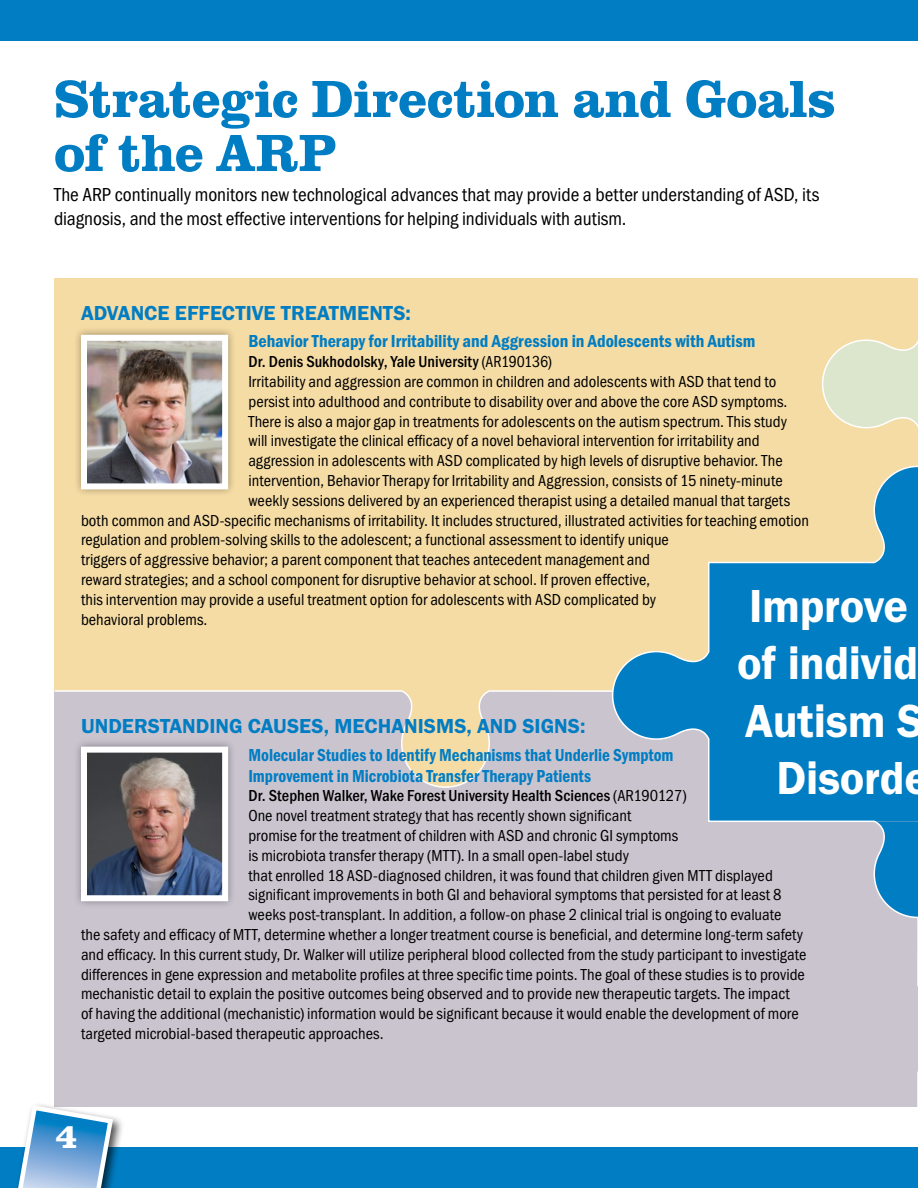
<style>
.page{position:relative;width:918px;height:1188px;background:#fff}
.page>*{position:absolute;margin:0;border:0;box-sizing:border-box;transform-origin:0 0}
._2012-head01{font:700 54px/54px "Clarendon URW";letter-spacing:-.015em;color:#007dc3}
._2012-Body{font:48px "Franklin Gothic URW Dem";letter-spacing:-.005em;color:#fff;scale:.96 1}
.t1{font:700 36px "Clarendon URW";color:#fff}
._2012-head01-2{font:21px "Franklin Gothic URW Dem";color:#007dc3}
._2012-Body-2{font:19.5px/23.4px "Franklin Gothic URW Con Boo";letter-spacing:-.005em;color:#000}
._2012-highlight_head{font:18px/21px "Franklin Gothic URW Con Dem";color:#007dc3;scale:.95 1}
._2012-highlight_head-2{font:18px "Franklin Gothic URW Con Dem";color:#007dc3}
._2012-Body-3{font:16.5px "Franklin Gothic URW Con Boo";color:#000}
._2012-Body-4{font:500 16.5px "Franklin Gothic URW Con";letter-spacing:.005em;color:#000}
.s1{font-family:"Franklin Gothic URW Con Boo";font-weight:400}
</style>
<div class="page">
<div style="left:54px;top:279px;width:864px;height:413px;background:#f5dba4"></div>
<div style="left:54px;top:692px;width:864px;height:415px;background:#cac4cf"></div>
<div style="left:0;top:1148px;width:918px;height:40px;background:#007dc3"></div>
<div style="left:0;top:0;width:918px;height:40px;background:#007dc3"></div>
<div style="left:7px;top:1101px;width:117px;height:87px;background:#000;opacity:.7"></div>
<svg style="left:8px;top:1103px;width:108px;height:85px"></svg>
<div style="left:73px;top:327px;width:163px;height:171px;background:#000;opacity:.35"></div>
<img style="left:88px;top:342px;width:133px;height:140px">
<div style="left:81px;top:335px;width:147px;height:154px;border:6px solid #fff"></div>
<div style="left:73px;top:738px;width:163px;height:172px;background:#000;opacity:.35"></div>
<img style="left:88px;top:789px;width:133px;height:105px">
<div style="left:81px;top:747px;width:147px;height:154px;border:6px solid #fff"></div>
<svg style="left:821px;top:278px;width:97px;height:870px"></svg>
<svg style="left:54px;top:690px;width:557px;height:99px"></svg>
<svg style="left:611px;top:465px;width:307px;height:454px"></svg>
<p class="_2012-head01" style="left:54px;top:69px;width:784px">Strategic Direction and Goals of the ARP</p>
<p class="_2012-Body-2" style="left:54px;top:183px;width:767px">The ARP continually monitors new technological advances that may provide a better understanding of ASD, its diagnosis, and the most effective interventions for helping individuals with autism.</p>
<p class="_2012-head01-2" style="left:81px;top:300px;width:332px">ADVANCE EFFECTIVE TREATMENTS:</p>
<p class="_2012-highlight_head-2" style="left:248px;top:329px;width:509px">Behavior Therapy for Irritability and Aggression in Adolescents with Autism</p>
<p class="_2012-Body-4" style="left:248px;top:351px;width:305px">Dr. Denis Sukhodolsky, Yale University <span class="s1">(AR190136)</span></p>
<p class="_2012-Body-3" style="left:248px;top:371px;width:530px">Irritability and aggression are common in children and adolescents with ASD that tend to</p>
<p class="_2012-Body-3" style="left:248px;top:391px;width:541px">persist into adulthood and contribute to disability over and above the core ASD symptoms.</p>
<p class="_2012-Body-3" style="left:248px;top:411px;width:540px">There is also a major gap in treatments for adolescents on the autism spectrum. This study</p>
<p class="_2012-Body-3" style="left:248px;top:431px;width:513px">will investigate the clinical efficacy of a novel behavioral intervention for irritability and</p>
<p class="_2012-Body-3" style="left:248px;top:451px;width:536px">aggression in adolescents with ASD complicated by high levels of disruptive behavior. The</p>
<p class="_2012-Body-3" style="left:248px;top:470px;width:536px">intervention, Behavior Therapy for Irritability and Aggression, consists of 15 ninety-minute</p>
<p class="_2012-Body-3" style="left:248px;top:490px;width:543px">weekly sessions delivered by an experienced therapist using a detailed manual that targets</p>
<p class="_2012-Body-3" style="left:81px;top:510px;width:730px">both common and ASD-specific mechanisms of irritability. It includes structured, illustrated activities for teaching emotion</p>
<p class="_2012-Body-3" style="left:81px;top:530px;width:589px">regulation and problem-solving skills to the adolescent; a functional assessment to identify unique</p>
<p class="_2012-Body-3" style="left:81px;top:550px;width:570px">triggers of aggressive behavior; a parent component that teaches antecedent management and</p>
<p class="_2012-Body-3" style="left:81px;top:569px;width:571px">reward strategies; and a school component for disruptive behavior at school. If proven effective,</p>
<p class="_2012-Body-3" style="left:81px;top:589px;width:577px">this intervention may provide a useful treatment option for adolescents with ASD complicated by</p>
<p class="_2012-Body-3" style="left:81px;top:609px;width:128px">behavioral problems.</p>
<p class="_2012-Body" style="left:749px;top:576px;width:167px">Improve</p>
<p class="_2012-Body" style="left:737px;top:634px;width:190px">of individ</p>
<p class="_2012-Body" style="left:745px;top:691px;width:188px">Autism S</p>
<p class="_2012-Body" style="left:776px;top:749px;width:160px">Disorde</p>
<p class="_2012-head01-2" style="left:81px;top:713px;width:506px">UNDERSTANDING CAUSES, MECHANISMS, AND SIGNS:</p>
<p class="_2012-highlight_head" style="left:248px;top:743px;width:449px">Molecular Studies to Identify Mechanisms that Underlie Symptom<br>Improvement in Microbiota Transfer Therapy Patients</p>
<p class="_2012-Body-4" style="left:248px;top:785px;width:440px">Dr. Stephen Walker, Wake Forest University Health Sciences <span class="s1">(AR190127)</span></p>
<p class="_2012-Body-3" style="left:248px;top:806px;width:384px">One novel treatment strategy that has recently shown significant</p>
<p class="_2012-Body-3" style="left:248px;top:825px;width:431px">promise for the treatment of children with ASD and chronic GI symptoms</p>
<p class="_2012-Body-3" style="left:248px;top:845px;width:382px">is microbiota transfer therapy (MTT). In a small open-label study</p>
<p class="_2012-Body-3" style="left:248px;top:865px;width:526px">that enrolled 18 ASD-diagnosed children, it was found that children given MTT displayed</p>
<p class="_2012-Body-3" style="left:248px;top:885px;width:535px">significant improvements in both GI and behavioral symptoms that persisted for at least 8</p>
<p class="_2012-Body-3" style="left:248px;top:905px;width:535px">weeks post-transplant. In addition, a follow-on phase 2 clinical trial is ongoing to evaluate</p>
<p class="_2012-Body-3" style="left:81px;top:924px;width:724px">the safety and efficacy of MTT, determine whether a longer treatment course is beneficial, and determine long-term safety</p>
<p class="_2012-Body-3" style="left:81px;top:944px;width:727px">and efficacy. In this current study, Dr. Walker will utilize peripheral blood collected from the study participant to investigate</p>
<p class="_2012-Body-3" style="left:81px;top:964px;width:725px">differences in gene expression and metabolite profiles at three specific time points. The goal of these studies is to provide</p>
<p class="_2012-Body-3" style="left:81px;top:984px;width:710px">mechanistic detail to explain the positive outcomes being observed and to provide new therapeutic targets. The impact</p>
<p class="_2012-Body-3" style="left:81px;top:1004px;width:719px">of having the additional (mechanistic) information would be significant because it would enable the development of more</p>
<p class="_2012-Body-3" style="left:81px;top:1023px;width:304px">targeted microbial-based therapeutic approaches.</p>
<p class="t1" style="left:55px;top:1110px;width:24px">4</p>
</div>
